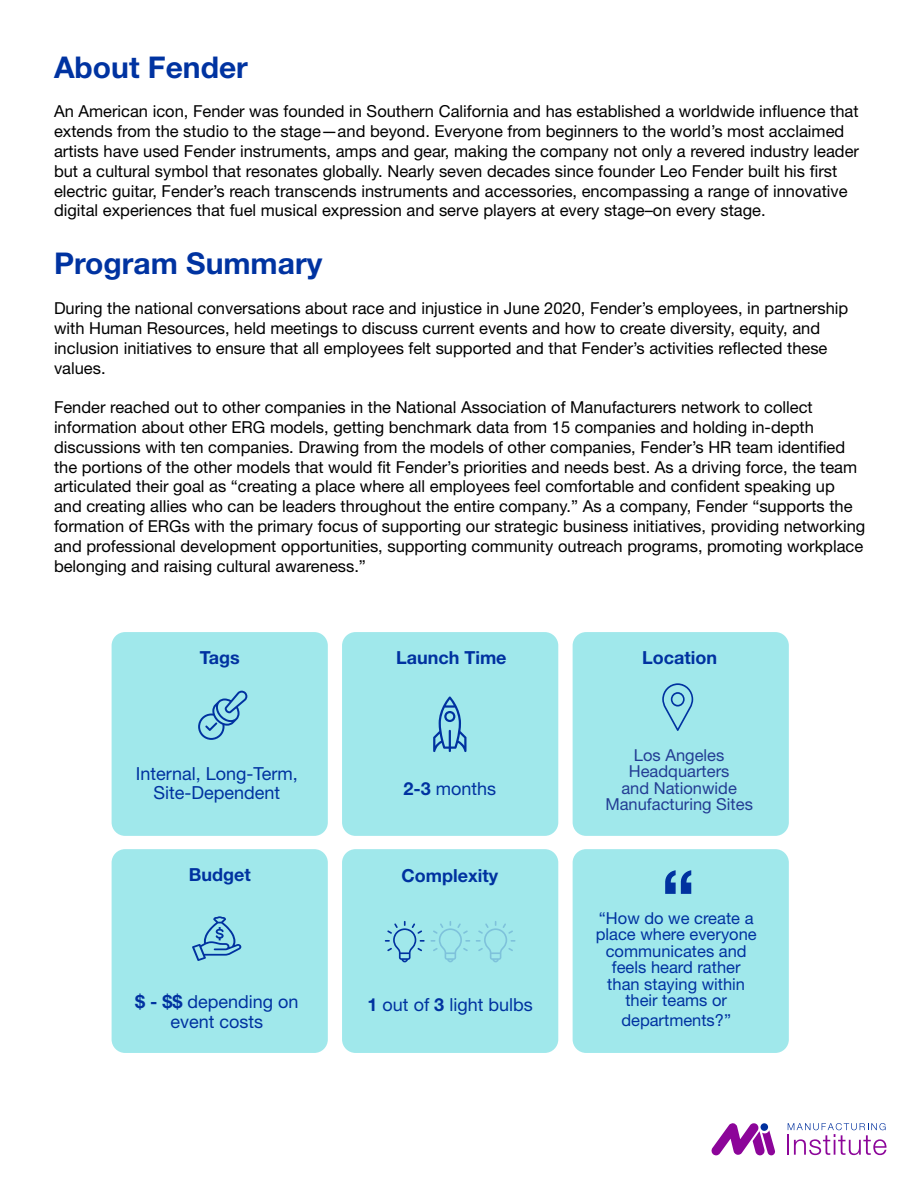
<style>
.page{position:relative;width:918px;height:1188px;background:#fff}
.page>*{position:absolute;margin:0;border:0;box-sizing:border-box;transform-origin:0 0}
.t1{font:700 73.5px "Helvetica Neue";color:#0032a0}
.t2{font:700 30px "Helvetica Neue";color:#0033a1}
.t3{font:18px/19.5px "Helvetica Neue";color:#0032a0;text-align:center}
.t4{font:700 18px "Helvetica Neue";color:#0032a0}
.t5{font:16.5px/19.8px "Helvetica Neue";color:#000101}
.t6{font:16.5px/16.5px "Helvetica Neue";color:#0032a0;text-align:center}
.t7{font:16.5px/16.5px "Helvetica Neue";color:#233d94;text-align:center}
.s1{font-weight:700}
</style>
<div class="page">
<div style="left:112px;top:849px;width:216px;height:204px;background:#a0e8eb;border-radius:14px"></div>
<div style="left:342px;top:849px;width:216px;height:204px;background:#a0e8eb;border-radius:14px"></div>
<div style="left:573px;top:849px;width:216px;height:204px;background:#a0e8eb;border-radius:14px"></div>
<div style="left:112px;top:632px;width:216px;height:204px;background:#a0e8eb;border-radius:14px"></div>
<div style="left:342px;top:632px;width:216px;height:204px;background:#a0e8eb;border-radius:14px"></div>
<div style="left:573px;top:632px;width:216px;height:204px;background:#a0e8eb;border-radius:14px"></div>
<svg style="left:385px;top:921px;width:85px;height:41px"></svg>
<svg style="left:476px;top:921px;width:40px;height:41px"></svg>
<svg style="left:192px;top:916px;width:49px;height:45px"></svg>
<svg style="left:433px;top:697px;width:34px;height:55px"></svg>
<svg style="left:198px;top:691px;width:49px;height:49px"></svg>
<svg style="left:662px;top:683px;width:31px;height:48px"></svg>
<svg style="left:711px;top:1123px;width:64px;height:32px"></svg>
<hr style="left:787px;top:1134px;width:2px;height:21px;background:#8c0599">
<svg style="left:788px;top:1123px;width:99px;height:32px"></svg>
<div style="left:761px;top:1123px;width:7px;height:8px;background:#00309e;border-radius:50%"></div>
<h2 class="t2" style="left:54px;top:49px;width:195px">About Fender</h2>
<p class="t5" style="left:54px;top:101px;width:807px">An American icon, Fender was founded in Southern California and has established a worldwide influence that extends from the studio to the stage—and beyond. Everyone from beginners to the world’s most acclaimed artists have used Fender instruments, amps and gear, making the company not only a revered industry leader but a cultural symbol that resonates globally. Nearly seven decades since founder Leo Fender built his first electric guitar, Fender’s reach transcends instruments and accessories, encompassing a range of innovative digital experiences that fuel musical expression and serve players at every stage–on every stage.</p>
<h2 class="t2" style="left:54px;top:245px;width:270px">Program Summary</h2>
<p class="t5" style="left:54px;top:298px;width:796px">During the national conversations about race and injustice in June 2020, Fender’s employees, in partnership with Human Resources, held meetings to discuss current events and how to create diversity, equity, and inclusion initiatives to ensure that all employees felt supported and that Fender’s activities reflected these values.</p>
<p class="t5" style="left:54px;top:397px;width:813px">Fender reached out to other companies in the National Association of Manufacturers network to collect information about other ERG models, getting benchmark data from 15 companies and holding in-depth discussions with ten companies. Drawing from the models of other companies, Fender’s HR team identified the portions of the other models that would fit Fender’s priorities and needs best. As a driving force, the team articulated their goal as “creating a place where all employees feel comfortable and confident speaking up and creating allies who can be leaders throughout the entire company.” As a company, Fender “supports the formation of ERGs with the primary focus of supporting our strategic business initiatives, providing networking and professional development opportunities, supporting community outreach programs, promoting workplace belonging and raising cultural awareness.”</p>
<p class="t4" style="left:200px;top:647px;width:41px">Tags</p>
<p class="t4" style="left:396px;top:647px;width:112px">Launch Time</p>
<p class="t4" style="left:642px;top:647px;width:76px">Location</p>
<p class="t3" style="left:136px;top:763px;width:164px">Internal, Long-Term,<br>Site-Dependent</p>
<p class="t4" style="left:189px;top:863px;width:64px">Budget</p>
<p class="t3" style="left:135px;top:992px;width:165px"><span class="s1">$ - $$</span> depending on event costs</p>
<p class="t3" style="left:403px;top:778px;width:94px"><span class="s1">2-3</span> months</p>
<p class="t7" style="left:605px;top:747px;width:149px">Los Angeles<br>Headquarters<br>and Nationwide<br>Manufacturing Sites</p>
<p class="t4" style="left:402px;top:865px;width:98px">Complexity</p>
<h1 class="t1" style="left:661px;top:851px;width:36px">“</h1>
<p class="t3" style="left:368px;top:995px;width:167px"><span class="s1">1</span> out of <span class="s1">3</span> light bulbs</p>
<p class="t6" style="left:596px;top:909px;width:163px">“How do we create a place where everyone communicates and feels heard rather than staying within their teams or</p>
<p class="t6" style="left:621px;top:1011px;width:111px">departments?”</p>
</div>
